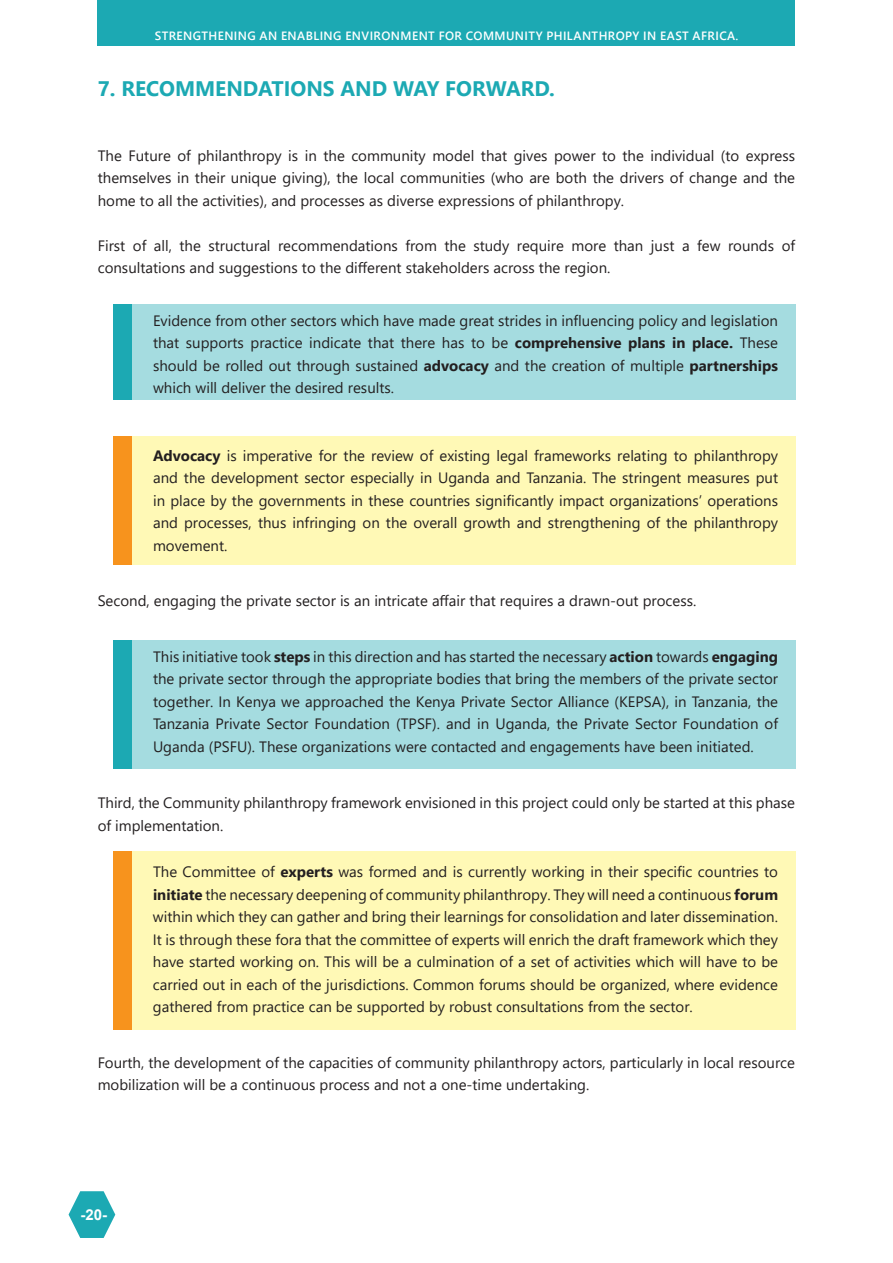
<style>
.page{position:relative;width:893px;height:1263px;background:#fff}
.page>*{position:absolute;margin:0;border:0;box-sizing:border-box;transform-origin:0 0}
.t1{font:700 21px "Segoe UI";color:#1ca9b3}
.t2{font:15px/22.5px "Segoe UI";color:#231f20;text-align:justify}
.t3{font:700 15px "Arial";color:#fff}
.t4{font:600 12px "Segoe UI";letter-spacing:.035em;color:#fff}
.s1{font-weight:700}
</style>
<div class="page">
<svg style="left:69px;top:1191px;width:46px;height:47px"></svg>
<div style="left:98px;top:0;width:697px;height:46px;background:#1ca9b3"></div>
<div style="left:132px;top:304px;width:663px;height:95px;background:#a5dce0"></div>
<div style="left:132px;top:640px;width:663px;height:128px;background:#a5dce0"></div>
<div style="left:132px;top:437px;width:663px;height:128px;background:#fff9b6"></div>
<div style="left:132px;top:851px;width:663px;height:179px;background:#fff9b6"></div>
<div style="left:113px;top:304px;width:19px;height:95px;background:#1ca9b3"></div>
<div style="left:113px;top:640px;width:19px;height:128px;background:#1ca9b3"></div>
<div style="left:113px;top:437px;width:19px;height:128px;background:#f7931d"></div>
<div style="left:113px;top:851px;width:19px;height:179px;background:#f7931d"></div>
<p class="t4" style="left:155px;top:24px;width:585px">STRENGTHENING AN ENABLING ENVIRONMENT FOR COMMUNITY PHILANTHROPY IN EAST AFRICA.</p>
<h1 class="t1" style="left:98px;top:69px;width:458px">7. RECOMMENDATIONS AND WAY FORWARD.</h1>
<p class="t2" style="left:98px;top:143px;width:699px">The Future of philanthropy is in the community model that gives power to the individual (to express themselves in their unique giving), the local communities (who are both the drivers of change and the home to all the activities), and processes as diverse expressions of philanthropy.</p>
<p class="t2" style="left:98px;top:233px;width:699px">First of all, the structural recommendations from the study require more than just a few rounds of consultations and suggestions to the different stakeholders across the region.</p>
<p class="t2" style="left:153px;top:308px;width:627px">Evidence from other sectors which have made great strides in influencing policy and legislation that supports practice indicate that there has to be <span class="s1">comprehensive plans in place.</span> These should be rolled out through sustained <span class="s1">advocacy</span> and the creation of multiple <span class="s1">partnerships </span>which will deliver the desired results.</p>
<p class="t2" style="left:153px;top:443px;width:627px"><span class="s1">Advocacy</span> is imperative for the review of existing legal frameworks relating to philanthropy and the development sector especially in Uganda and Tanzania. The stringent measures put in place by the governments in these countries significantly impact organizations’ operations and processes, thus infringing on the overall growth and strengthening of the philanthropy movement.</p>
<p class="t2" style="left:98px;top:588px;width:600px">Second, engaging the private sector is an intricate affair that requires a drawn-out process.</p>
<p class="t2" style="left:153px;top:644px;width:627px">This initiative took <span class="s1">steps</span> in this direction and has started the necessary <span class="s1">action</span> towards <span class="s1">engaging </span>the private sector through the appropriate bodies that bring the members of the private sector together. In Kenya we approached the Kenya Private Sector Alliance (KEPSA), in Tanzania, the Tanzania Private Sector Foundation (TPSF). and in Uganda, the Private Sector Foundation of Uganda (PSFU). These organizations were contacted and engagements have been initiated.</p>
<p class="t2" style="left:98px;top:790px;width:699px">Third, the Community philanthropy framework envisioned in this project could only be started at this phase of implementation.</p>
<p class="t2" style="left:153px;top:859px;width:627px">The Committee of <span class="s1">experts</span> was formed and is currently working in their specific countries to <span class="s1">initiate</span> the necessary deepening of community philanthropy. They will need a continuous <span class="s1">forum </span>within which they can gather and bring their learnings for consolidation and later dissemination.<br>It is through these fora that the committee of experts will enrich the draft framework which they have started working on. This will be a culmination of a set of activities which will have to be carried out in each of the jurisdictions. Common forums should be organized, where evidence gathered from practice can be supported by robust consultations from the sector.</p>
<p class="t2" style="left:98px;top:1050px;width:699px">Fourth, the development of the capacities of community philanthropy actors, particularly in local resource mobilization will be a continuous process and not a one-time undertaking.</p>
<p class="t3" style="left:81px;top:1204px;width:28px">-20-</p>
</div>
